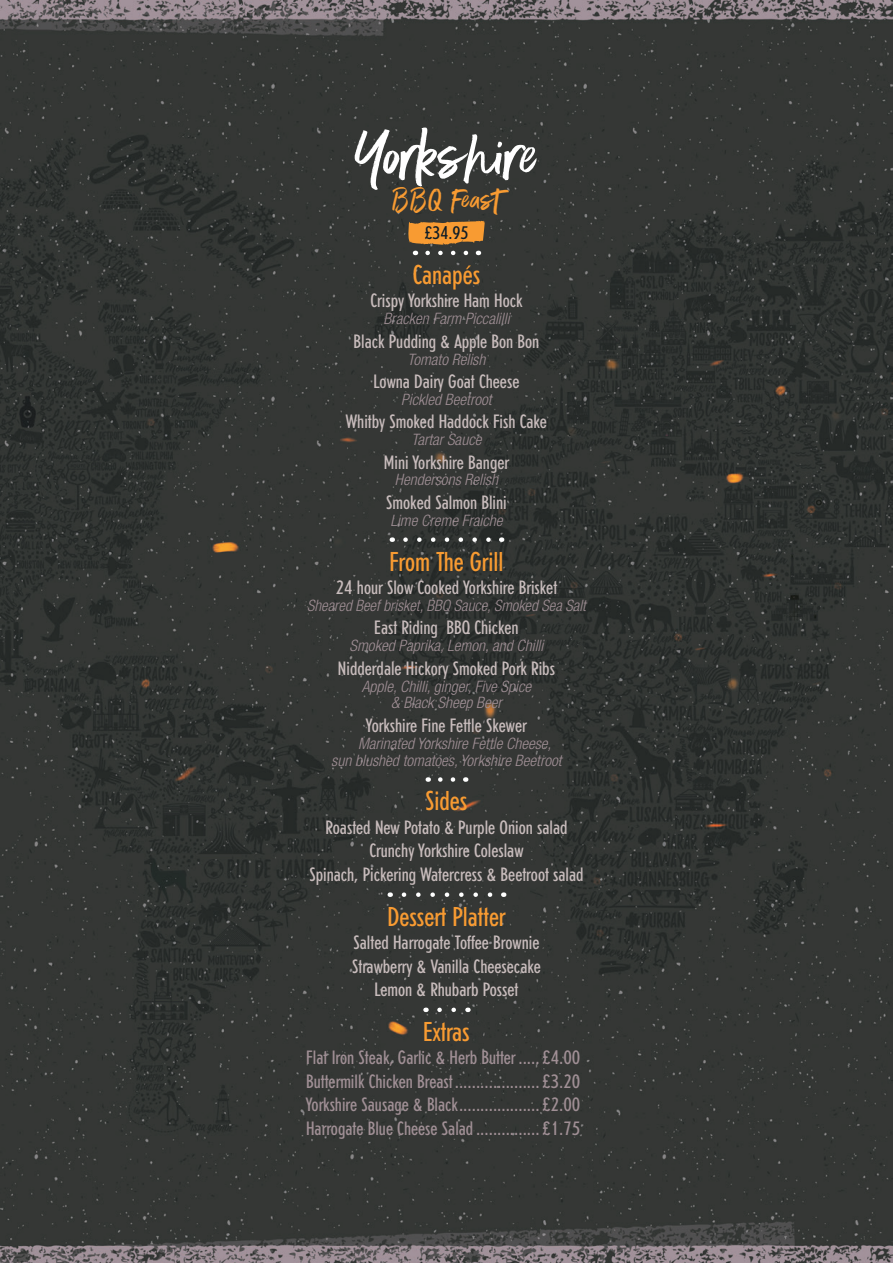
<style>
.page{position:relative;width:893px;height:1263px;background:#fff}
.page>*{position:absolute;margin:0;border:0;box-sizing:border-box;transform-origin:0 0}
.t1{font:72px "Better Times Alt";color:#fff}
.t2{font:33.75px "Better Times Alt";color:#f89b32}
.t3{font:300 condensed 27px "Erbar LT";color:#f89b32}
.t4{font:300 condensed 19.2px/23.4px "Erbar LT";color:#c8bcbc;text-align:center}
.t5{font:300 condensed 19.2px/23.4px "Erbar LT";color:#a08f95;text-align:justify}
.t6{font:300 condensed 18px "Erbar LT";color:#0e1d28}
.t7{font:italic 300 condensed 15.75px/16.8px "Helvetica Neue LT Std";color:#a08f95;text-align:center}
</style>
<div class="page">
<img style="left:0;top:0;width:893px;height:1263px">
<svg style="left:407px;top:220px;width:79px;height:25px;background:#ce8532"></svg>
<svg style="left:428px;top:251px;width:44px;height:4px"></svg>
<svg style="left:405px;top:537px;width:89px;height:5px"></svg>
<svg style="left:440px;top:777px;width:19px;height:5px"></svg>
<svg style="left:404px;top:892px;width:92px;height:5px"></svg>
<svg style="left:439px;top:1007px;width:21px;height:5px"></svg>
<h1 class="t1" style="left:352px;top:117px;width:190px">Yorkshire</h1>
<h2 class="t2" style="left:392px;top:181px;width:111px">BBQ Feast</h2>
<p class="t6" style="left:424px;top:222px;width:45px">£34.95</p>
<h3 class="t3" style="left:413px;top:259px;width:69px">Canapés</h3>
<p class="t4" style="left:370px;top:289px;width:154px">Crispy Yorkshire Ham Hock</p>
<p class="t7" style="left:383px;top:311px;width:128px">Bracken Farm Piccalilli</p>
<p class="t4" style="left:354px;top:329px;width:187px">Black Pudding &amp; Apple Bon Bon</p>
<p class="t7" style="left:408px;top:351px;width:79px">Tomato Relish</p>
<p class="t4" style="left:374px;top:370px;width:147px">Lowna Dairy Goat Cheese</p>
<p class="t7" style="left:401px;top:391px;width:92px">Pickled Beetroot</p>
<p class="t4" style="left:346px;top:410px;width:203px">Whitby Smoked Haddock Fish Cake</p>
<p class="t7" style="left:411px;top:432px;width:71px">Tartar Sauce</p>
<p class="t4" style="left:384px;top:450px;width:127px">Mini Yorkshire Banger</p>
<p class="t7" style="left:395px;top:472px;width:105px">Hendersons Relish</p>
<p class="t4" style="left:386px;top:490px;width:122px">Smoked Salmon Blini</p>
<p class="t7" style="left:390px;top:512px;width:114px">Lime Creme Fraiche</p>
<h3 class="t3" style="left:390px;top:545px;width:115px">From The Grill</h3>
<p class="t4" style="left:336px;top:576px;width:223px">24 hour Slow Cooked Yorkshire Brisket</p>
<p class="t7" style="left:307px;top:597px;width:280px">Sheared Beef brisket, BBQ Sauce, Smoked Sea Salt</p>
<p class="t4" style="left:374px;top:616px;width:146px">East Riding BBQ Chicken</p>
<p class="t7" style="left:350px;top:638px;width:195px">Smoked Paprika, Lemon, and Chilli</p>
<p class="t4" style="left:338px;top:656px;width:218px">Nidderdale Hickory Smoked Pork Ribs</p>
<p class="t7" style="left:362px;top:678px;width:171px">Apple, Chilli, ginger, Five Spice &amp; Black Sheep Beer</p>
<p class="t4" style="left:366px;top:713px;width:162px">Yorkshire Fine Fettle Skewer</p>
<p class="t7" style="left:331px;top:735px;width:232px;text-align:left;text-indent:27px">Marinated Yorkshire Fettle Cheese, sun blushed tomatoes, Yorkshire Beetroot</p>
<h3 class="t3" style="left:425px;top:785px;width:43px">Sides</h3>
<p class="t4" style="left:309px;top:815px;width:276px">Roasted New Potato &amp; Purple Onion salad<br>Crunchy Yorkshire Coleslaw<br>Spinach, Pickering Watercress &amp; Beetroot salad</p>
<h3 class="t3" style="left:387px;top:900px;width:119px">Dessert Platter</h3>
<p class="t4" style="left:352px;top:931px;width:190px">Salted Harrogate Toffee Brownie<br>Strawberry &amp; Vanilla Cheesecake<br>Lemon &amp; Rhubarb Posset</p>
<h3 class="t3" style="left:423px;top:1015px;width:48px">Extras</h3>
<p class="t5" style="left:306px;top:1046px;width:276px">Flat Iron Steak, Garlic &amp; Herb Butter ..... £4.00<br>Buttermilk Chicken Breast.................... £3.20<br>Yorkshire Sausage &amp; Black................... £2.00<br>Harrogate Blue Cheese Salad............... £1.75</p>
</div>
